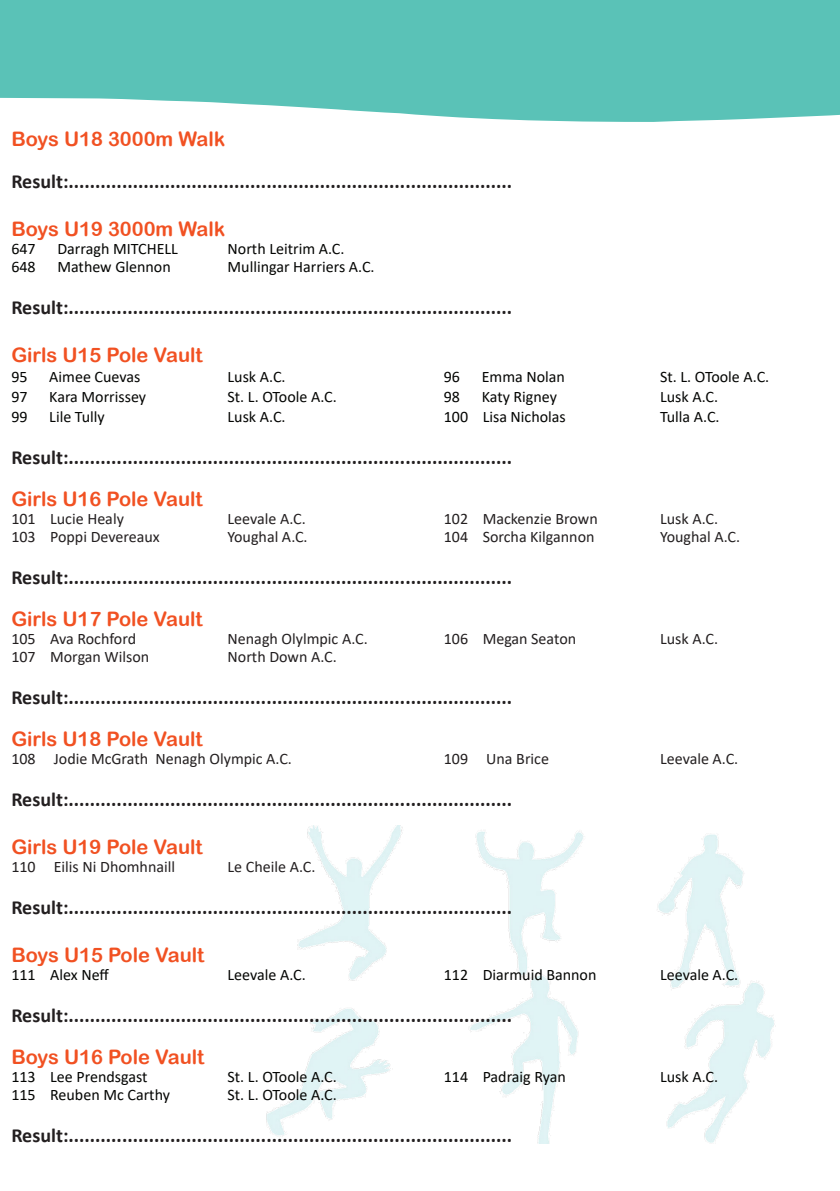
<style>
.page{position:relative;width:840px;height:1191px;background:#fff}
.page>*{position:absolute;margin:0;border:0;box-sizing:border-box;transform-origin:0 0}
.t1{font:700 20px "Calibri";color:#231f20}
.t2{font:20px "Arial Rounded MT Bold";color:#f15122}
.t3{font:16px "Calibri";color:#040503}
.t4{font:16px "Calibri";color:#231f20}
</style>
<div class="page">
<img style="left:266px;top:826px;width:510px;height:317px">
<svg style="left:0;top:0;width:839px;height:122px;fill:#5ac2b7"></svg>
<p class="t2" style="left:11px;top:127px;width:215px">Boys U18 3000m Walk</p>
<p class="t1" style="left:11px;top:167px;width:502px">Result:...................................................................................</p>
<p class="t2" style="left:11px;top:217px;width:215px">Boys U19 3000m Walk</p>
<p class="t3" style="left:11px;top:237px;width:26px">647</p>
<p class="t3" style="left:57px;top:237px;width:122px">Darragh MITCHELL</p>
<p class="t3" style="left:227px;top:237px;width:118px">North Leitrim A.C.</p>
<p class="t3" style="left:11px;top:255px;width:26px">648</p>
<p class="t3" style="left:57px;top:255px;width:115px">Mathew Glennon</p>
<p class="t3" style="left:227px;top:255px;width:148px">Mullingar Harriers A.C.</p>
<p class="t1" style="left:11px;top:293px;width:502px">Result:...................................................................................</p>
<p class="t2" style="left:11px;top:343px;width:193px">Girls U15 Pole Vault</p>
<p class="t3" style="left:11px;top:365px;width:18px">95</p>
<p class="t3" style="left:49px;top:365px;width:92px">Aimee Cuevas</p>
<p class="t3" style="left:227px;top:365px;width:59px">Lusk A.C.</p>
<p class="t3" style="left:443px;top:365px;width:18px">96</p>
<p class="t3" style="left:481px;top:365px;width:85px">Emma Nolan</p>
<p class="t3" style="left:659px;top:365px;width:111px">St. L. OToole A.C.</p>
<p class="t3" style="left:11px;top:385px;width:18px">97</p>
<p class="t3" style="left:49px;top:385px;width:98px">Kara Morrissey</p>
<p class="t3" style="left:227px;top:385px;width:111px">St. L. OToole A.C.</p>
<p class="t3" style="left:443px;top:385px;width:18px">98</p>
<p class="t3" style="left:481px;top:385px;width:77px">Katy Rigney</p>
<p class="t3" style="left:659px;top:385px;width:59px">Lusk A.C.</p>
<p class="t3" style="left:11px;top:405px;width:18px">99</p>
<p class="t3" style="left:49px;top:405px;width:57px">Lile Tully</p>
<p class="t3" style="left:227px;top:405px;width:59px">Lusk A.C.</p>
<p class="t3" style="left:443px;top:405px;width:123px">100 Lisa Nicholas</p>
<p class="t3" style="left:659px;top:405px;width:61px">Tulla A.C.</p>
<p class="t1" style="left:11px;top:443px;width:502px">Result:...................................................................................</p>
<p class="t2" style="left:11px;top:487px;width:193px">Girls U16 Pole Vault</p>
<p class="t4" style="left:11px;top:507px;width:114px">101 Lucie Healy</p>
<p class="t4" style="left:227px;top:507px;width:80px">Leevale A.C.</p>
<p class="t4" style="left:443px;top:507px;width:155px">102 Mackenzie Brown</p>
<p class="t4" style="left:659px;top:507px;width:59px">Lusk A.C.</p>
<p class="t4" style="left:11px;top:525px;width:150px">103 Poppi Devereaux</p>
<p class="t4" style="left:227px;top:525px;width:81px">Youghal A.C.</p>
<p class="t4" style="left:443px;top:525px;width:152px">104 Sorcha Kilgannon</p>
<p class="t4" style="left:659px;top:525px;width:81px">Youghal A.C.</p>
<p class="t1" style="left:11px;top:563px;width:502px">Result:...................................................................................</p>
<p class="t2" style="left:11px;top:607px;width:193px">Girls U17 Pole Vault</p>
<p class="t4" style="left:11px;top:627px;width:126px">105 Ava Rochford</p>
<p class="t4" style="left:227px;top:627px;width:141px">Nenagh Olylmpic A.C.</p>
<p class="t4" style="left:443px;top:627px;width:134px">106 Megan Seaton</p>
<p class="t4" style="left:659px;top:627px;width:59px">Lusk A.C.</p>
<p class="t4" style="left:11px;top:645px;width:139px">107 Morgan Wilson</p>
<p class="t4" style="left:227px;top:645px;width:111px">North Down A.C.</p>
<p class="t1" style="left:11px;top:683px;width:502px">Result:...................................................................................</p>
<p class="t2" style="left:11px;top:727px;width:193px">Girls U18 Pole Vault</p>
<p class="t4" style="left:11px;top:747px;width:282px">108 Jodie McGrath Nenagh Olympic A.C.</p>
<p class="t4" style="left:443px;top:747px;width:107px">109 Una Brice</p>
<p class="t4" style="left:659px;top:747px;width:80px">Leevale A.C.</p>
<p class="t1" style="left:11px;top:785px;width:502px">Result:...................................................................................</p>
<p class="t2" style="left:11px;top:835px;width:193px">Girls U19 Pole Vault</p>
<p class="t4" style="left:11px;top:855px;width:165px">110 Eilis Ni Dhomhnaill</p>
<p class="t4" style="left:227px;top:855px;width:89px">Le Cheile A.C.</p>
<p class="t1" style="left:11px;top:893px;width:502px">Result:...................................................................................</p>
<p class="t2" style="left:11px;top:943px;width:194px">Boys U15 Pole Vault</p>
<p class="t3" style="left:11px;top:963px;width:99px">111 Alex Neff</p>
<p class="t3" style="left:227px;top:963px;width:80px">Leevale A.C.</p>
<p class="t3" style="left:443px;top:963px;width:154px">112 Diarmuid Bannon</p>
<p class="t3" style="left:659px;top:963px;width:80px">Leevale A.C.</p>
<p class="t1" style="left:11px;top:1001px;width:502px">Result:...................................................................................</p>
<p class="t2" style="left:11px;top:1045px;width:194px">Boys U16 Pole Vault</p>
<p class="t3" style="left:11px;top:1065px;width:138px">113 Lee Prendsgast</p>
<p class="t3" style="left:227px;top:1065px;width:111px">St. L. OToole A.C.</p>
<p class="t3" style="left:443px;top:1065px;width:124px">114 Padraig Ryan</p>
<p class="t3" style="left:659px;top:1065px;width:59px">Lusk A.C.</p>
<p class="t3" style="left:11px;top:1083px;width:160px">115 Reuben Mc Carthy</p>
<p class="t3" style="left:227px;top:1083px;width:111px">St. L. OToole A.C.</p>
<p class="t1" style="left:11px;top:1121px;width:502px">Result:...................................................................................</p>
</div>
